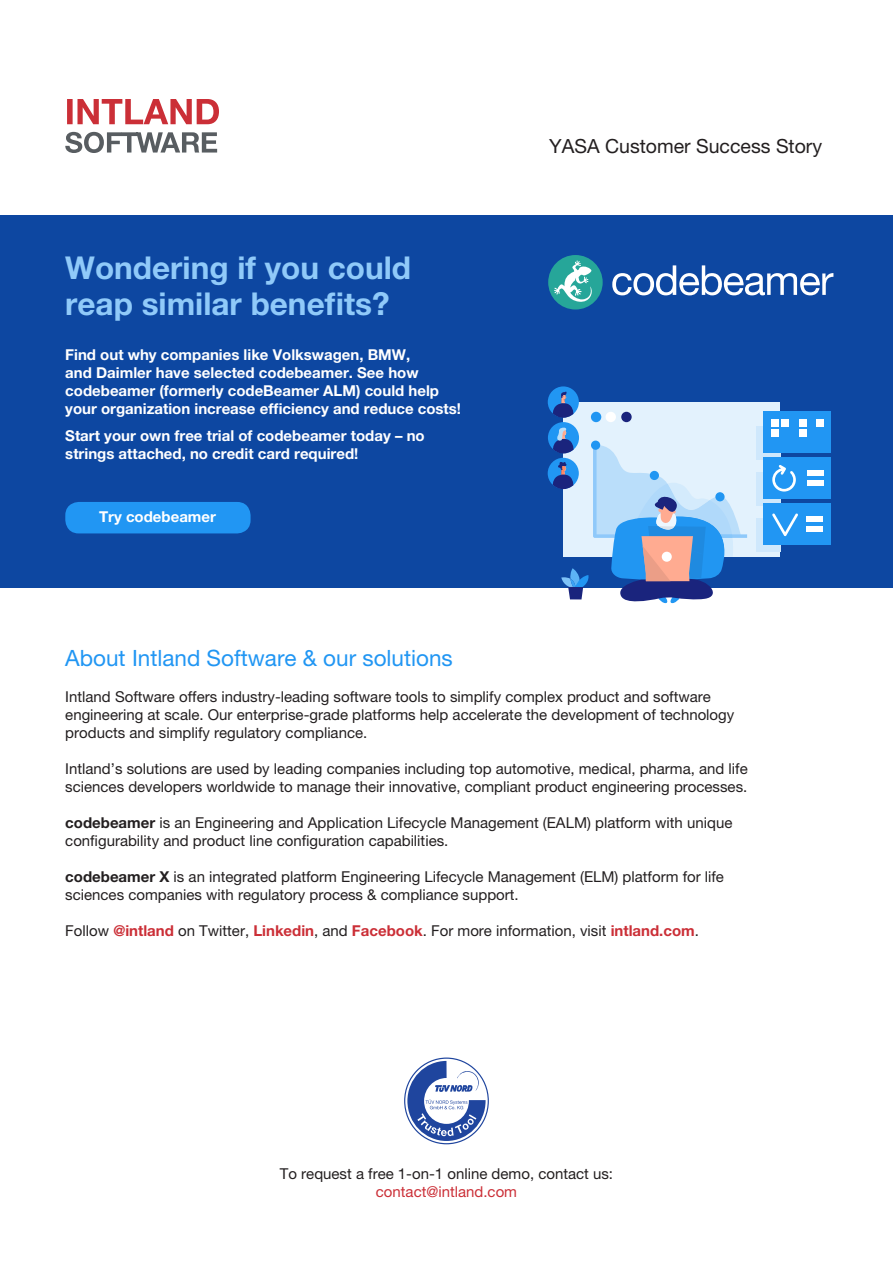
<style>
.page{position:relative;width:893px;height:1263px;background:#fff}
.page>*{position:absolute;margin:0;border:0;box-sizing:border-box;transform-origin:0 0}
.t1{font:700 31.5px/36px "Helvetica Neue LT Pro";color:#90caf9}
.t2{font:22.5px "Helvetica Neue LT Pro";color:#2196f3}
.t3{font:19.5px "Helvetica Neue LT Pro";color:#231f20}
.t4{font:15px/18px "Helvetica Neue LT Pro";color:#231f20}
.t5{font:700 15px/18px "Helvetica Neue LT Pro";color:#fff}
.t6{font:15px "Helvetica Neue LT Pro";color:#cb2f37}
.s1{font-weight:700}
.s2{font-weight:700;color:#cb2f37}
</style>
<div class="page">
<svg style="left:404px;top:1057px;width:85px;height:87px"></svg>
<svg style="left:65px;top:132px;width:152px;height:21px"></svg>
<svg style="left:67px;top:99px;width:152px;height:25px"></svg>
<div style="left:0;top:215px;width:893px;height:373px;background:#0d47a1"></div>
<div style="left:65px;top:502px;width:186px;height:31px;background:#2196f3;border-radius:14px"></div>
<div style="left:563px;top:402px;width:217px;height:155px;background:#e3f2fd"></div>
<div style="left:756px;top:518px;width:24px;height:34px;background:#cfe8fc"></div>
<div style="left:756px;top:472px;width:24px;height:34px;background:#cfe8fc"></div>
<div style="left:756px;top:426px;width:24px;height:34px;background:#cfe8fc"></div>
<div style="left:764px;top:503px;width:67px;height:42px;background:#2196f3"></div>
<div style="left:807px;top:516px;width:16px;height:6px;background:#fff"></div>
<div style="left:807px;top:526px;width:16px;height:6px;background:#fff"></div>
<div style="left:764px;top:458px;width:67px;height:41px;background:#2196f3"></div>
<div style="left:764px;top:412px;width:67px;height:41px;background:#2196f3"></div>
<div style="left:807px;top:471px;width:16px;height:5px;background:#fff"></div>
<div style="left:807px;top:480px;width:16px;height:6px;background:#fff"></div>
<div style="left:771px;top:419px;width:7px;height:7px;background:#fff"></div>
<div style="left:781px;top:419px;width:8px;height:7px;background:#fff"></div>
<div style="left:771px;top:429px;width:7px;height:8px;background:#fff"></div>
<div style="left:799px;top:419px;width:7px;height:7px;background:#fff"></div>
<div style="left:816px;top:419px;width:8px;height:7px;background:#fff"></div>
<div style="left:799px;top:429px;width:7px;height:8px;background:#fff"></div>
<svg style="left:772px;top:465px;width:24px;height:26px"></svg>
<svg style="left:772px;top:513px;width:26px;height:23px"></svg>
<svg style="left:548px;top:386px;width:199px;height:218px"></svg>
<div style="left:548px;top:255px;width:55px;height:54px;background:#26a699;border-radius:50%"></div>
<svg style="left:554px;top:260px;width:40px;height:43px"></svg>
<svg style="left:612px;top:265px;width:221px;height:30px"></svg>
<h1 class="t1" style="left:65px;top:249px;width:347px">Wondering if you could reap similar benefits?</h1>
<p class="t5" style="left:65px;top:345px;width:397px">Find out why companies like Volkswagen, BMW,<br>and Daimler have selected codebeamer. See how codebeamer (formerly codeBeamer ALM) could help your organization increase efficiency and reduce costs!</p>
<p class="t5" style="left:65px;top:426px;width:361px">Start your own free trial of codebeamer today – no strings attached, no credit card required!</p>
<p class="t5" style="left:99px;top:507px;width:118px">Try codebeamer</p>
<h3 class="t3" style="left:549px;top:134px;width:275px">YASA Customer Success Story</h3>
<h2 class="t2" style="left:65px;top:645px;width:389px">About Intland Software &amp; our solutions</h2>
<p class="t4" style="left:65px;top:687px;width:671px">Intland Software offers industry-leading software tools to simplify complex product and software engineering at scale. Our enterprise-grade platforms help accelerate the development of technology products and simplify regulatory compliance.</p>
<p class="t4" style="left:65px;top:759px;width:684px">Intland’s solutions are used by leading companies including top automotive, medical, pharma, and life sciences developers worldwide to manage their innovative, compliant product engineering processes.</p>
<p class="t4" style="left:65px;top:813px;width:669px"><span class="s1">codebeamer</span> is an Engineering and Application Lifecycle Management (EALM) platform with unique configurability and product line configuration capabilities.</p>
<p class="t4" style="left:65px;top:867px;width:660px"><span class="s1">codebeamer X</span> is an integrated platform Engineering Lifecycle Management (ELM) platform for life sciences companies with regulatory process &amp; compliance support.</p>
<p class="t4" style="left:65px;top:921px;width:635px">Follow <span class="s2">@intland</span> on Twitter, <span class="s2">Linkedin</span>, and <span class="s2">Facebook</span>. For more information, visit <span class="s2">intland.com</span>.</p>
<p class="t4" style="left:280px;top:1164px;width:335px">To request a free 1-on-1 online demo, contact us:</p>
<p class="t6" style="left:376px;top:1183px;width:143px">contact@intland.com</p>
</div>
